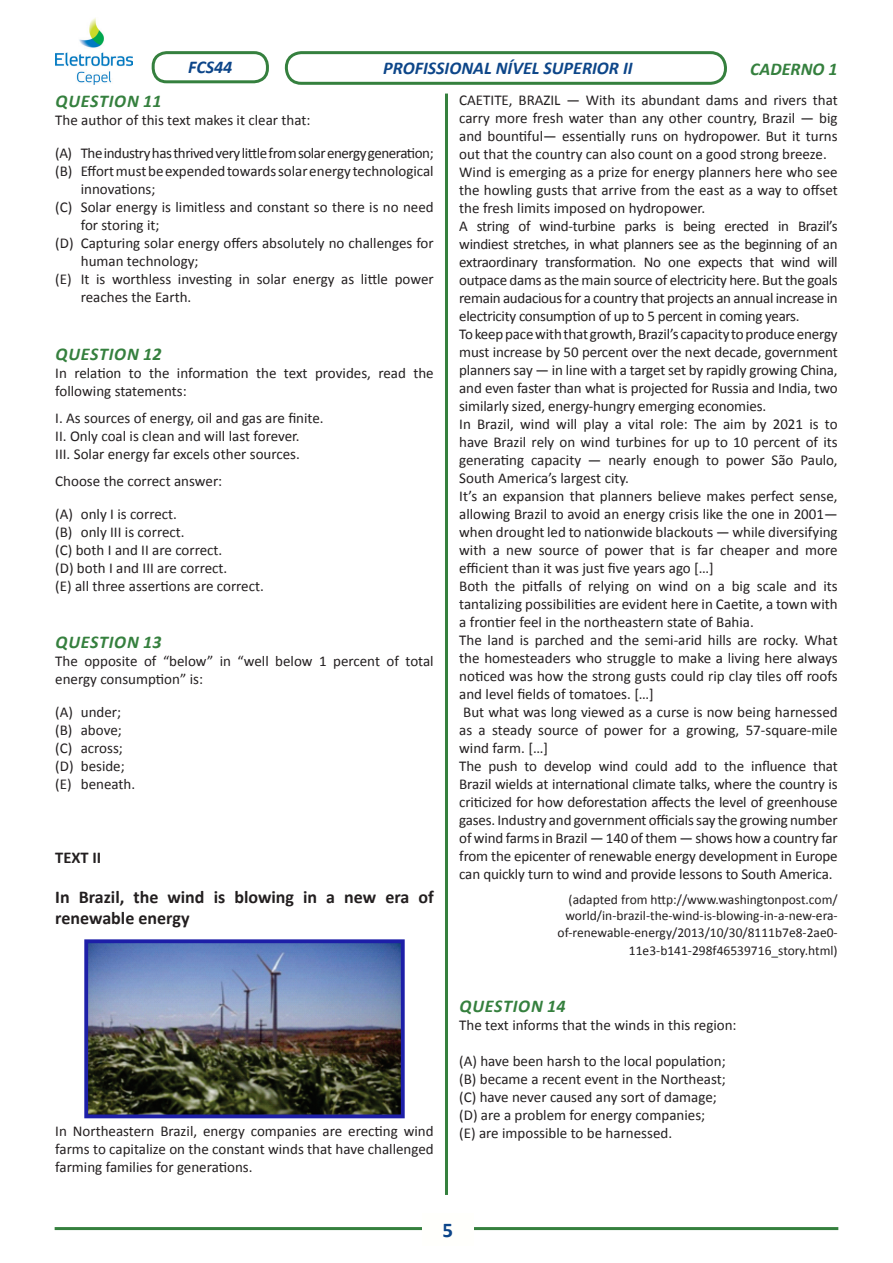
<style>
.page{position:relative;width:893px;height:1263px;background:#fff}
.page>*{position:absolute;margin:0;border:0;box-sizing:border-box;transform-origin:0 0}
.t1{font:700 21px "Calibri";color:#0c4589}
.TEXTO{font:700 18px/21.6px "Calibri";color:#231f20}
.QUSTÃO{font:italic 700 18px "Calibri";letter-spacing:.04em;color:#35803e}
.t2{font:italic 700 18px "Calibri";color:#0d4689}
.QUSTÃO-2{font:italic 700 18px "Calibri";color:#35803e}
.t3{font:italic 700 18px "Calibri";color:#0c4589}
.ALTERNATIVAS{font:700 16.5px "Calibri";color:#231f20}
.TEXTO-2{font:15px/18px "Calibri";color:#231f20;text-align:justify}
.ALTERNATIVAS-2{font:15px/18px "Calibri";color:#231f20}
.ALTERNATIVAS-3{font:15px "Calibri";letter-spacing:-.03em;color:#231f20}
.TEXTO-3{font:13.5px/16.2px "Calibri";color:#231f20;text-align:right}
</style>
<div class="page">
<hr style="left:55px;top:1227px;width:783px;height:3px;background:#35803e">
<div style="left:422px;top:1213px;width:51px;height:32px;background:#fffffc"></div>
<img style="left:55px;top:18px;width:78px;height:67px">
<div style="left:152px;top:51px;width:117px;height:32px;border:3px solid #35803e;border-radius:13px"></div>
<div style="left:285px;top:51px;width:442px;height:34px;border:3px solid #35803e;border-radius:15px"></div>
<hr style="left:445px;top:94px;width:3px;height:1101px;background:#35803e">
<img style="left:89px;top:944px;width:311px;height:169px">
<div style="left:84px;top:939px;width:321px;height:179px;border:4px solid #1d1fa8"></div>
<p class="t3" style="left:188px;top:56px;width:46px">FCS44</p>
<p class="t2" style="left:383px;top:57px;width:251px">PROFISSIONAL NÍVEL SUPERIOR II</p>
<p class="QUSTÃO-2" style="left:750px;top:57px;width:89px">CADERNO 1</p>
<p class="QUSTÃO" style="left:56px;top:90px;width:107px">QUESTION 11</p>
<p class="TEXTO-2" style="left:55px;top:111px;width:257px">The author of this text makes it clear that:</p>
<p class="ALTERNATIVAS-3" style="left:55px;top:144px;width:380px">(A) Theindustryhasthrivedverylittlefromsolarenergygeneration;</p>
<p class="ALTERNATIVAS-2" style="left:81px;top:162px;width:354px;text-indent:-26px">(B) Effortmustbeexpendedtowardssolarenergytechnological innovations;</p>
<p class="ALTERNATIVAS-2" style="left:81px;top:198px;width:354px;text-indent:-26px">(C) Solar energy is limitless and constant so there is no need for storing it;</p>
<p class="ALTERNATIVAS-2" style="left:81px;top:234px;width:354px;text-indent:-26px">(D) Capturing solar energy offers absolutely no challenges for human technology;</p>
<p class="ALTERNATIVAS-2" style="left:81px;top:270px;width:354px;text-indent:-26px">(E) It is worthless investing in solar energy as little power reaches the Earth.</p>
<p class="QUSTÃO" style="left:56px;top:342px;width:107px">QUESTION 12</p>
<p class="TEXTO-2" style="left:55px;top:364px;width:380px">In relation to the information the text provides, read the following statements:</p>
<p class="ALTERNATIVAS-2" style="left:55px;top:409px;width:270px">I. As sources of energy, oil and gas are finite.</p>
<p class="ALTERNATIVAS-2" style="left:55px;top:427px;width:246px">II. Only coal is clean and will last forever.</p>
<p class="ALTERNATIVAS-2" style="left:55px;top:445px;width:246px">III. Solar energy far excels other sources.</p>
<p class="ALTERNATIVAS-2" style="left:55px;top:472px;width:168px">Choose the correct answer:</p>
<p class="ALTERNATIVAS-2" style="left:55px;top:505px;width:123px">(A) only I is correct.</p>
<p class="ALTERNATIVAS-2" style="left:55px;top:523px;width:131px">(B) only III is correct.</p>
<p class="ALTERNATIVAS-2" style="left:55px;top:541px;width:169px">(C) both I and II are correct.</p>
<p class="ALTERNATIVAS-2" style="left:55px;top:559px;width:174px">(D) both I and III are correct.</p>
<p class="ALTERNATIVAS-2" style="left:55px;top:577px;width:210px">(E) all three assertions are correct.</p>
<p class="QUSTÃO" style="left:56px;top:631px;width:107px">QUESTION 13</p>
<p class="TEXTO-2" style="left:55px;top:652px;width:380px">The opposite of “below” in “well below 1 percent of total energy consumption” is:</p>
<p class="ALTERNATIVAS-2" style="left:55px;top:703px;width:67px">(A) under;</p>
<p class="ALTERNATIVAS-2" style="left:55px;top:721px;width:68px">(B) above;</p>
<p class="ALTERNATIVAS-2" style="left:55px;top:739px;width:69px">(C) across;</p>
<p class="ALTERNATIVAS-2" style="left:55px;top:757px;width:71px">(D) beside;</p>
<p class="ALTERNATIVAS-2" style="left:55px;top:775px;width:81px">(E) beneath.</p>
<p class="ALTERNATIVAS" style="left:55px;top:847px;width:48px">TEXT II</p>
<p class="TEXTO" style="left:55px;top:886px;width:380px">In Brazil, the wind is blowing in a new era of renewable energy</p>
<p class="TEXTO-2" style="left:55px;top:1122px;width:380px">In Northeastern Brazil, energy companies are erecting wind farms to capitalize on the constant winds that have challenged farming families for generations.</p>
<p class="TEXTO-2" style="left:459px;top:91px;width:380px">CAETITE, BRAZIL — With its abundant dams and rivers that carry more fresh water than any other country, Brazil — big and bountiful— essentially runs on hydropower. But it turns out that the country can also count on a good strong breeze.</p>
<p class="TEXTO-2" style="left:459px;top:163px;width:380px">Wind is emerging as a prize for energy planners here who see the howling gusts that arrive from the east as a way to offset the fresh limits imposed on hydropower.</p>
<p class="TEXTO-2" style="left:459px;top:217px;width:380px">A string of wind-turbine parks is being erected in Brazil’s windiest stretches, in what planners see as the beginning of an extraordinary transformation. No one expects that wind will outpace dams as the main source of electricity here. But the goals remain audacious for a country that projects an annual increase in electricity consumption of up to 5 percent in coming years.</p>
<p class="TEXTO-2" style="left:459px;top:325px;width:380px">Tokeeppacewiththatgrowth,Brazil’s capacity toproduceenergy must increase by 50 percent over the next decade, government planners say — in line with a target set by rapidly growing China, and even faster than what is projected for Russia and India, two similarly sized, energy-hungry emerging economies.</p>
<p class="TEXTO-2" style="left:459px;top:415px;width:380px">In Brazil, wind will play a vital role: The aim by 2021 is to have Brazil rely on wind turbines for up to 10 percent of its generating capacity — nearly enough to power São Paulo, South America’s largest city.</p>
<p class="TEXTO-2" style="left:459px;top:487px;width:380px">It’s an expansion that planners believe makes perfect sense, allowing Brazil to avoid an energy crisis like the one in 2001— when drought led to nationwide blackouts — while diversifying with a new source of power that is far cheaper and more efficient than it was just five years ago […]</p>
<p class="TEXTO-2" style="left:459px;top:577px;width:380px">Both the pitfalls of relying on wind on a big scale and its tantalizing possibilities are evident here in Caetite, a town with a frontier feel in the northeastern state of Bahia.</p>
<p class="TEXTO-2" style="left:459px;top:631px;width:380px">The land is parched and the semi-arid hills are rocky. What the homesteaders who struggle to make a living here always noticed was how the strong gusts could rip clay tiles off roofs and level fields of tomatoes. […]</p>
<p class="TEXTO-2" style="left:459px;top:703px;width:380px">But what was long viewed as a curse is now being harnessed as a steady source of power for a growing, 57-square-mile wind farm. […]</p>
<p class="TEXTO-2" style="left:459px;top:757px;width:380px">The push to develop wind could add to the influence that Brazil wields at international climate talks, where the country is criticized for how deforestation affects the level of greenhouse gases. Industry and government officialssay the growing number of wind farms in Brazil — 140 of them — shows how a country far from the epicenter of renewable energy development in Europe can quickly turn to wind and provide lessons to South America.</p>
<p class="TEXTO-3" style="left:558px;top:891px;width:282px">(adapted from http://www.washingtonpost.com/ world/in-brazil-the-wind-is-blowing-in-a-new-era&shy;of-renewable-energy/2013/10/30/8111b7e8-2ae0-</p>
<p class="TEXTO-3" style="left:629px;top:942px;width:210px">11e3-b141-298f46539716_story.html)</p>
<p class="QUSTÃO" style="left:460px;top:995px;width:107px">QUESTION 14</p>
<p class="TEXTO-2" style="left:459px;top:1016px;width:279px">The text informs that the winds in this region:</p>
<p class="ALTERNATIVAS-2" style="left:459px;top:1052px;width:268px">(A) have been harsh to the local population;</p>
<p class="ALTERNATIVAS-2" style="left:459px;top:1070px;width:268px">(B) became a recent event in the Northeast;</p>
<p class="ALTERNATIVAS-2" style="left:459px;top:1088px;width:259px">(C) have never caused any sort of damage;</p>
<p class="ALTERNATIVAS-2" style="left:459px;top:1106px;width:247px">(D) are a problem for energy companies;</p>
<p class="ALTERNATIVAS-2" style="left:459px;top:1124px;width:214px">(E) are impossible to be harnessed.</p>
<h1 class="t1" style="left:443px;top:1217px;width:12px">5</h1>
</div>
